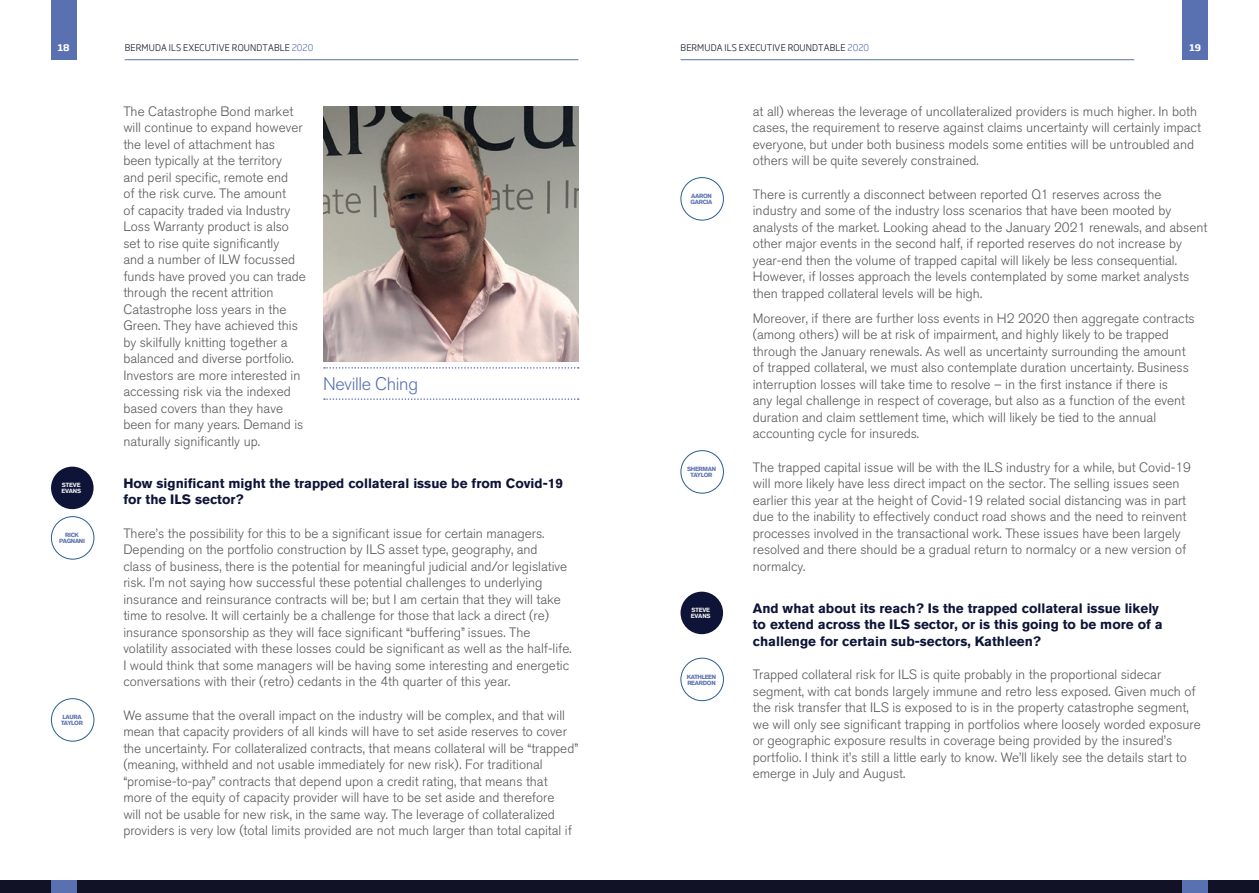
<style>
.page{position:relative;width:1259px;height:893px;background:#fff}
.page>*{position:absolute;margin:0;border:0;box-sizing:border-box;transform-origin:0 0}
.t1{font:300 18px "Akzidenz Grotesk BQ";letter-spacing:-.02em;color:#5a71b1}
.t2{font:300 13.5px/16.5px "Akzidenz Grotesk BQ";color:#57585a}
.t3{font:700 13.5px/16.5px "Akzidenz Grotesk BQ";color:#0e1437}
.t4{font:300 9px "Soho Gothic Pro";letter-spacing:.015em;color:#111225}
.t5{font:700 9px "Soho Gothic Pro";color:#fff}
.t6{font:700 6px/6px "Akzidenz Grotesk BQ";letter-spacing:-.05em;color:#5a71b1}
.t7{font:700 6px/6px "Akzidenz Grotesk BQ";letter-spacing:-.02em;color:#eeeeef}
.s1{color:#5a71b1}
</style>
<div class="page">
<hr style="left:125px;top:59px;width:453px;height:1px;background:#5a71b1">
<hr style="left:680px;top:59px;width:454px;height:1px;background:#5a71b1">
<div style="left:51px;top:0;width:26px;height:60px;background:#5a71b1"></div>
<div style="left:1182px;top:0;width:26px;height:60px;background:#5a71b1"></div>
<div style="left:629px;top:880px;width:630px;height:13px;background:#111225"></div>
<div style="left:0;top:880px;width:629px;height:13px;background:#111225"></div>
<div style="left:51px;top:880px;width:26px;height:13px;background:#5a71b1"></div>
<div style="left:1182px;top:880px;width:26px;height:13px;background:#5a71b1"></div>
<div style="left:51px;top:467px;width:43px;height:42px;background:#0e1437;border-radius:50%"></div>
<div style="left:51px;top:516px;width:43px;height:43px;border:1px solid #285e92;border-radius:50%"></div>
<div style="left:51px;top:698px;width:43px;height:43px;border:1px solid #285e92;border-radius:50%"></div>
<div style="left:680px;top:177px;width:44px;height:43px;border:1px solid #285e92;border-radius:50%"></div>
<div style="left:680px;top:450px;width:44px;height:43px;border:1px solid #285e92;border-radius:50%"></div>
<div style="left:680px;top:592px;width:43px;height:42px;background:#0e1437;border-radius:50%"></div>
<div style="left:680px;top:658px;width:44px;height:43px;border:1px solid #285e92;border-radius:50%"></div>
<img style="left:323px;top:106px;width:255px;height:255px">
<svg style="left:324px;top:367px;width:255px;height:2px"></svg>
<svg style="left:324px;top:398px;width:255px;height:2px"></svg>
<p class="t5" style="left:58px;top:41px;width:13px">18</p>
<p class="t4" style="left:125px;top:41px;width:190px">BERMUDA ILS EXECUTIVE ROUNDTABLE <span class="s1">2020</span></p>
<p class="t4" style="left:680px;top:41px;width:190px">BERMUDA ILS EXECUTIVE ROUNDTABLE <span class="s1">2020</span></p>
<p class="t5" style="left:1189px;top:41px;width:13px">19</p>
<p class="t7" style="left:61px;top:482px;width:21px">STEVE<br>EVANS</p>
<p class="t6" style="left:59px;top:532px;width:27px;text-align:center">RICK<br>PAGNANI</p>
<p class="t6" style="left:61px;top:714px;width:23px">LAURA<br>TAYLOR</p>
<p class="t2" style="left:123px;top:103px;width:184px">The Catastrophe Bond market will continue to expand however the level of attachment has been typically at the territory and peril specific, remote end<br>of the risk curve. The amount<br>of capacity traded via Industry<br>Loss Warranty product is also set to rise quite significantly<br>and a number of ILW focussed funds have proved you can trade through the recent attrition<br>Catastrophe loss years in the<br>Green. They have achieved this by skilfully knitting together a balanced and diverse portfolio.<br>Investors are more interested in accessing risk via the indexed based covers than they have been for many years. Demand is naturally significantly up.</p>
<p class="t3" style="left:123px;top:475px;width:441px">How significant might the trapped collateral issue be from Covid-19 for the ILS sector?</p>
<p class="t2" style="left:123px;top:525px;width:450px">There’s the possibility for this to be a significant issue for certain managers.<br>Depending on the portfolio construction by ILS asset type, geography, and<br>class of business, there is the potential for meaningful judicial and/or legislative risk. I’m not saying how successful these potential challenges to underlying insurance and reinsurance contracts will be; but I am certain that they will take time to resolve. It will certainly be a challenge for those that lack a direct (re) insurance sponsorship as they will face significant “buffering” issues. The volatility associated with these losses could be significant as well as the half-life.<br>I would think that some managers will be having some interesting and energetic conversations with their (retro) cedants in the 4th quarter of this year.</p>
<p class="t2" style="left:123px;top:707px;width:456px">We assume that the overall impact on the industry will be complex, and that will mean that capacity providers of all kinds will have to set aside reserves to cover the uncertainty. For collateralized contracts, that means collateral will be “trapped” (meaning, withheld and not usable immediately for new risk). For traditional “promise-to-pay” contracts that depend upon a credit rating, that means that more of the equity of capacity provider will have to be set aside and therefore<br>will not be usable for new risk, in the same way. The leverage of collateralized providers is very low (total limits provided are not much larger than total capital if</p>
<h1 class="t1" style="left:323px;top:374px;width:96px">Neville Ching</h1>
<p class="t6" style="left:690px;top:193px;width:23px">AARON<br>GARCIA</p>
<p class="t6" style="left:687px;top:466px;width:31px;text-align:center">SHERMAN<br>TAYLOR</p>
<p class="t7" style="left:691px;top:607px;width:21px">STEVE<br>EVANS</p>
<p class="t6" style="left:687px;top:673px;width:31px">KATHLEEN<br>REARDON</p>
<p class="t2" style="left:753px;top:103px;width:450px">at all) whereas the leverage of uncollateralized providers is much higher. In both cases, the requirement to reserve against claims uncertainty will certainly impact everyone, but under both business models some entities will be untroubled and others will be quite severely constrained.</p>
<p class="t2" style="left:753px;top:186px;width:456px">There is currently a disconnect between reported Q1 reserves across the industry and some of the industry loss scenarios that have been mooted by analysts of the market. Looking ahead to the January 2021 renewals, and absent other major events in the second half, if reported reserves do not increase by year-end then the volume of trapped capital will likely be less consequential.<br>However, if losses approach the levels contemplated by some market analysts then trapped collateral levels will be high.</p>
<p class="t2" style="left:753px;top:310px;width:443px">Moreover, if there are further loss events in H2 2020 then aggregate contracts (among others) will be at risk of impairment, and highly likely to be trapped through the January renewals. As well as uncertainty surrounding the amount of trapped collateral, we must also contemplate duration uncertainty. Business interruption losses will take time to resolve – in the first instance if there is<br>any legal challenge in respect of coverage, but also as a function of the event duration and claim settlement time, which will likely be tied to the annual accounting cycle for insureds.</p>
<p class="t2" style="left:753px;top:459px;width:440px">The trapped capital issue will be with the ILS industry for a while, but Covid-19 will more likely have less direct impact on the sector. The selling issues seen earlier this year at the height of Covid-19 related social distancing was in part due to the inability to effectively conduct road shows and the need to reinvent processes involved in the transactional work. These issues have been largely resolved and there should be a gradual return to normalcy or a new version of normalcy.</p>
<p class="t3" style="left:753px;top:600px;width:411px">And what about its reach? Is the trapped collateral issue likely to extend across the ILS sector, or is this going to be more of a challenge for certain sub-sectors, Kathleen?</p>
<p class="t2" style="left:753px;top:667px;width:449px">Trapped collateral risk for ILS is quite probably in the proportional sidecar segment, with cat bonds largely immune and retro less exposed. Given much of the risk transfer that ILS is exposed to is in the property catastrophe segment, we will only see significant trapping in portfolios where loosely worded exposure or geographic exposure results in coverage being provided by the insured’s portfolio. I think it’s still a little early to know. We’ll likely see the details start to emerge in July and August.</p>
</div>
